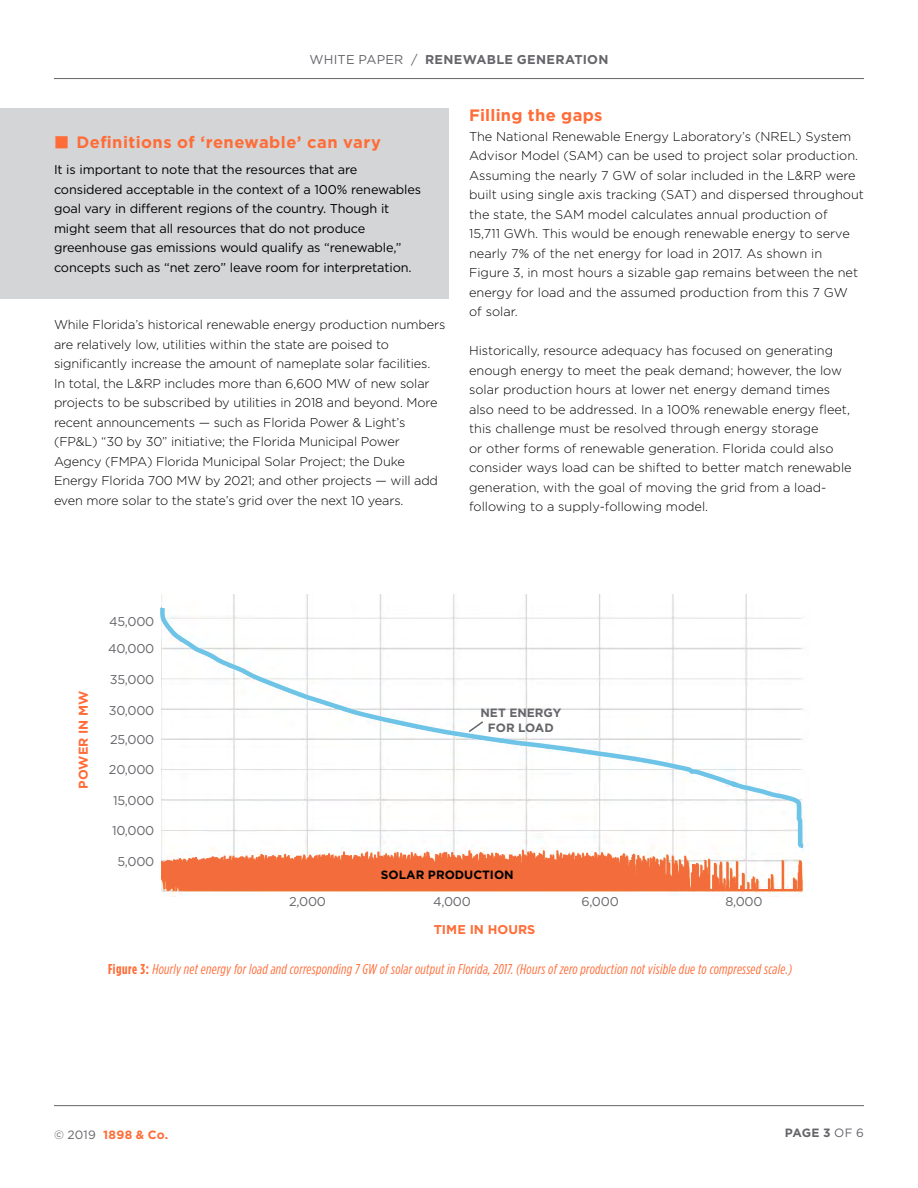
<style>
.page{position:relative;width:918px;height:1188px;background:#fff}
.page>*{position:absolute;margin:0;border:0;box-sizing:border-box;transform-origin:0 0}
.t1{font:700 16.5px "Gotham";letter-spacing:.025em;color:#ff6c37}
.t2{font:italic 14.25px "Gotham Condensed";letter-spacing:.02em;color:#ff6c37}
.t3{font:300 12.75px/19.5px "Gotham";color:#000}
.t4{font:12.75px/19.5px "Gotham";letter-spacing:-.01em;color:#000}
.t5{font:12.75px/27.2px "Gotham";letter-spacing:-.02em;color:#65656a}
.t6{font:700 12.75px "Gotham";letter-spacing:.025em;color:#65656a}
.t7{font:700 12.75px "Gotham";color:#ff6c37}
.t8{font:700 12px/14.4px "Gotham";color:#65656a;text-align:center}
.t9{font:700 12px "Gotham";color:#000}
.t10{font:700 12px "Gotham";letter-spacing:.025em;color:#ff6c37}
.s1{font-weight:400}
.s2{font-weight:700;font-style:normal}
.s3{font-weight:400;color:#65656a}
</style>
<div class="page">
<hr style="left:54px;top:78px;width:810px;height:1px;background:#65656a">
<hr style="left:54px;top:1105px;width:810px;height:1px;background:#65656a">
<div style="left:0;top:108px;width:449px;height:191px;background:#d4d5d6"></div>
<img style="left:161px;top:594px;width:645px;height:303px">
<svg style="left:160px;top:604px;width:645px;height:248px"></svg>
<svg style="left:161px;top:850px;width:641px;height:41px"></svg>
<svg style="left:467px;top:720px;width:18px;height:14px"></svg>
<p class="t6" style="left:310px;top:51px;width:300px"><span class="s1">WHITE PAPER /</span> RENEWABLE GENERATION</p>
<p class="t1" style="left:77px;top:131px;width:306px">Definitions of ‘renewable’ can vary</p>
<p class="t4" style="left:54px;top:160px;width:369px">It is important to note that the resources that are considered acceptable in the context of a 100% renewables goal vary in different regions of the country. Though it might seem that all resources that do not produce greenhouse gas emissions would qualify as “renewable,” concepts such as “net zero” leave room for interpretation.</p>
<p class="t3" style="left:54px;top:315px;width:393px">While Florida’s historical renewable energy production numbers are relatively low, utilities within the state are poised to significantly increase the amount of nameplate solar facilities.<br>In total, the L&amp;RP includes more than 6,600 MW of new solar projects to be subscribed by utilities in 2018 and beyond. More recent announcements — such as Florida Power &amp; Light’s (FP&amp;L) “30 by 30” initiative; the Florida Municipal Power Agency (FMPA) Florida Municipal Solar Project; the Duke Energy Florida 700 MW by 2021; and other projects — will add even more solar to the state’s grid over the next 10 years.</p>
<p class="t1" style="left:469px;top:104px;width:135px">Filling the gaps</p>
<p class="t3" style="left:469px;top:126px;width:396px">The National Renewable Energy Laboratory’s (NREL) System Advisor Model (SAM) can be used to project solar production.<br>Assuming the nearly 7 GW of solar included in the L&amp;RP were built using single axis tracking (SAT) and dispersed throughout the state, the SAM model calculates annual production of<br>15,711 GWh. This would be enough renewable energy to serve nearly 7% of the net energy for load in 2017. As shown in Figure 3, in most hours a sizable gap remains between the net energy for load and the assumed production from this 7 GW<br>of solar.</p>
<p class="t3" style="left:469px;top:341px;width:384px">Historically, resource adequacy has focused on generating enough energy to meet the peak demand; however, the low solar production hours at lower net energy demand times also need to be addressed. In a 100% renewable energy fleet, this challenge must be resolved through energy storage<br>or other forms of renewable generation. Florida could also consider ways load can be shifted to better match renewable generation, with the goal of moving the grid from a load&shy;following to a supply-following model.</p>
<p class="t7" style="left:75px;top:789px;width:100px;rotate:-90deg">POWER IN MW</p>
<p class="t5" style="left:108px;top:607px;width:48px">45,000<br>40,000</p>
<p class="t5" style="left:110px;top:666px;width:46px">35,000</p>
<p class="t5" style="left:109px;top:697px;width:47px">30,000</p>
<p class="t5" style="left:110px;top:726px;width:46px">25,000</p>
<p class="t5" style="left:109px;top:756px;width:47px">20,000</p>
<p class="t5" style="left:113px;top:787px;width:43px">15,000</p>
<p class="t5" style="left:112px;top:817px;width:44px">10,000</p>
<p class="t5" style="left:117px;top:847px;width:39px">5,000</p>
<p class="t8" style="left:481px;top:706px;width:82px">NET ENERGY<br>FOR LOAD</p>
<p class="t5" style="left:289px;top:888px;width:38px">2,000</p>
<p class="t9" style="left:381px;top:867px;width:134px">SOLAR PRODUCTION</p>
<p class="t5" style="left:433px;top:888px;width:39px">4,000</p>
<p class="t5" style="left:581px;top:888px;width:39px">6,000</p>
<p class="t5" style="left:725px;top:888px;width:39px">8,000</p>
<p class="t7" style="left:434px;top:921px;width:103px">TIME IN HOURS</p>
<p class="t2" style="left:108px;top:961px;width:685px"><span class="s2">Figure 3:</span> Hourly net energy for load and corresponding 7 GW of solar output in Florida, 2017. (Hours of zero production not visible due to compressed scale.)</p>
<p class="t10" style="left:54px;top:1127px;width:116px"><span class="s3">© 2019</span> 1898 &amp; Co.</p>
<p class="t8" style="left:785px;top:1125px;width:81px">PAGE 3 <span class="s1">OF 6</span></p>
</div>
